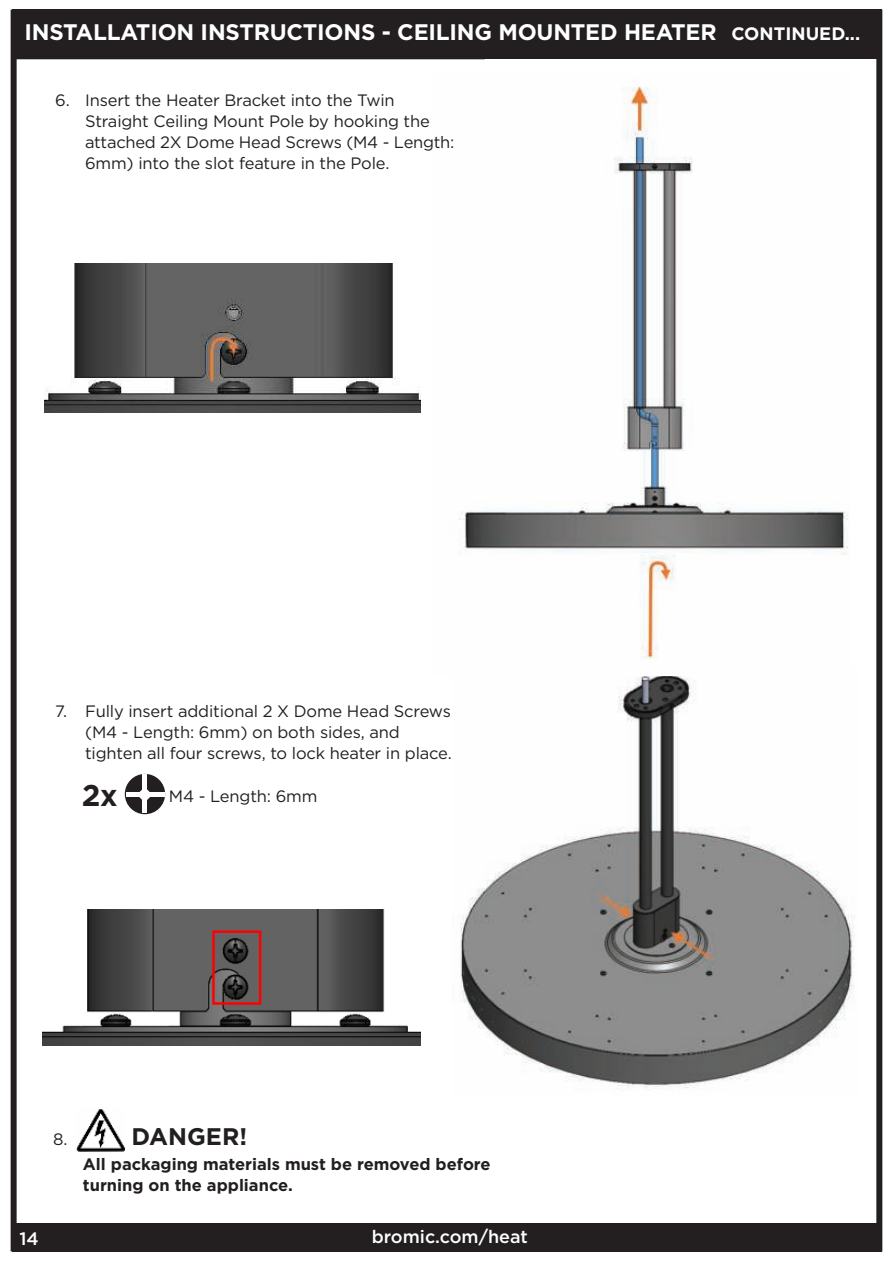
<style>
.page{position:relative;width:893px;height:1263px;background:#fff}
.page>*{position:absolute;margin:0;border:0;box-sizing:border-box;transform-origin:0 0}
.t1{font:700 30px "Gotham";color:#231f20}
.t2{font:700 24px "Gotham";color:#231f20}
.t3{font:700 22.5px "Gotham";letter-spacing:-.01em;color:#fff}
.t4{font:500 18px "Gotham";color:#fff}
.t5{font:16.5px/21px "Gotham";letter-spacing:-.01em;color:#231f20}
.t6{font:700 16.5px/21px "Gotham";color:#231f20}
.s1{font-size:18px}
</style>
<div class="page">
<div style="left:12px;top:1223px;width:870px;height:29px;background:#231f20"></div>
<div style="left:12px;top:9px;width:870px;height:50px;background:#231f20"></div>
<div style="left:11px;top:10px;width:871px;height:1241px;border:6px solid #231f20"></div>
<hr style="left:12px;top:56px;width:473px;height:3px;background:#231f20">
<img style="left:460px;top:676px;width:395px;height:413px">
<div style="left:125px;top:774px;width:40px;height:40px;background:#231f20;border-radius:50%"></div>
<hr style="left:126px;top:792px;width:38px;height:4px;background:#fff">
<hr style="left:143px;top:775px;width:4px;height:38px;background:#fff">
<svg style="left:137px;top:787px;width:15px;height:15px"></svg>
<img style="left:458px;top:86px;width:391px;height:574px">
<img style="left:44px;top:264px;width:376px;height:148px">
<img style="left:43px;top:910px;width:377px;height:135px">
<img style="left:76px;top:1109px;width:49px;height:43px">
<h3 class="t3" style="left:24px;top:22px;width:837px">INSTALLATION INSTRUCTIONS - CEILING MOUNTED HEATER <span class="s1">CONTINUED...</span></h3>
<p class="t5" style="left:85px;top:90px;width:371px;text-indent:-30px">6. Insert the Heater Bracket into the Twin Straight Ceiling Mount Pole by hooking the attached 2X Dome Head Screws (M4 - Length:<br>6mm) into the slot feature in the Pole.</p>
<p class="t5" style="left:85px;top:701px;width:368px;text-indent:-30px">7. Fully insert additional 2 X Dome Head Screws (M4 - Length: 6mm) on both sides, and tighten all four screws, to lock heater in place.</p>
<h1 class="t1" style="left:82px;top:782px;width:37px">2x</h1>
<p class="t5" style="left:169px;top:786px;width:150px">M4 - Length: 6mm</p>
<p class="t5" style="left:53px;top:1129px;width:16px">8.</p>
<h2 class="t2" style="left:132px;top:1126px;width:117px">DANGER!</h2>
<p class="t6" style="left:83px;top:1155px;width:409px">All packaging materials must be removed before turning on the appliance.</p>
<p class="t4" style="left:19px;top:1231px;width:21px">14</p>
<p class="t4" style="left:372px;top:1229px;width:158px">bromic.com/heat</p>
</div>
